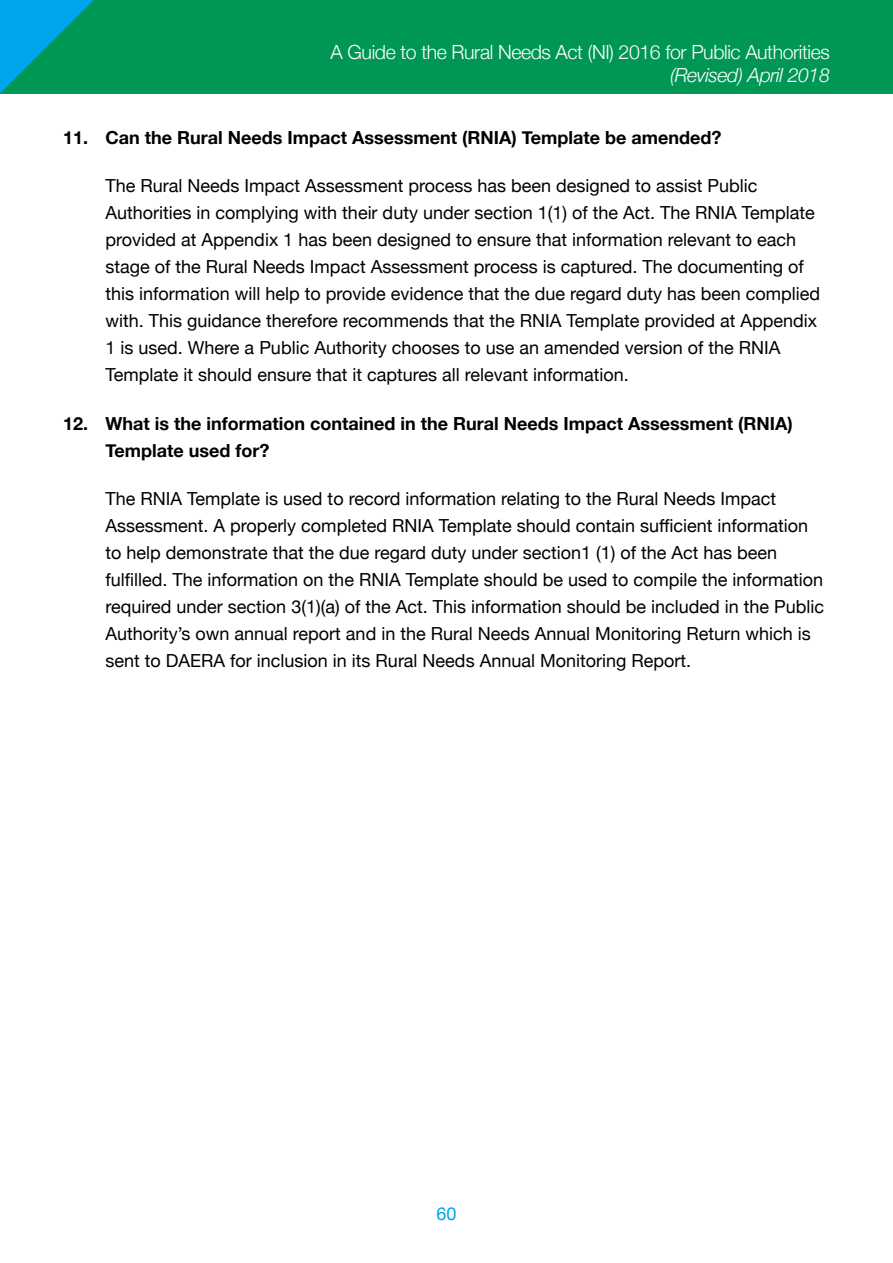
<style>
.page{position:relative;width:893px;height:1263px;background:#fff}
.page>*{position:absolute;margin:0;border:0;box-sizing:border-box;transform-origin:0 0}
.t1{font:300 19.5px "Helvetica Neue";letter-spacing:-.02em;color:#fff}
.t2{font:italic 300 19.5px "Helvetica Neue";letter-spacing:-.02em;color:#fff}
.Body_text{font:18px/27px "Helvetica Neue";color:#000}
.Body_text-2{font:700 18px/27px "Helvetica Neue";color:#000}
.t3{font:18px "Helvetica Neue";color:#00a6eb}
</style>
<div class="page">
<div style="left:0;top:0;width:893px;height:94px;background:#009754"></div>
<svg style="left:0;top:0;width:94px;height:93px"></svg>
<p class="t1" style="left:331px;top:37px;width:501px">A Guide to the Rural Needs Act (NI) 2016 for Public Authorities</p>
<p class="t2" style="left:670px;top:59px;width:161px">(Revised) April 2018</p>
<p class="Body_text-2" style="left:63px;top:125px;width:660px">11. Can the Rural Needs Impact Assessment (RNIA) Template be amended?</p>
<p class="Body_text" style="left:106px;top:173px;width:716px">The Rural Needs Impact Assessment process has been designed to assist Public Authorities in complying with their duty under section 1(1) of the Act. The RNIA Template provided at Appendix 1 has been designed to ensure that information relevant to each stage of the Rural Needs Impact Assessment process is captured. The documenting of this information will help to provide evidence that the due regard duty has been complied with. This guidance therefore recommends that the RNIA Template provided at Appendix 1 is used. Where a Public Authority chooses to use an amended version of the RNIA Template it should ensure that it captures all relevant information.</p>
<p class="Body_text-2" style="left:106px;top:410px;width:689px;text-indent:-43px">12. What is the information contained in the Rural Needs Impact Assessment (RNIA)<br>Template used for?</p>
<p class="Body_text" style="left:106px;top:486px;width:720px">The RNIA Template is used to record information relating to the Rural Needs Impact Assessment. A properly completed RNIA Template should contain sufficient information to help demonstrate that the due regard duty under section1 (1) of the Act has been fulfilled. The information on the RNIA Template should be used to compile the information required under section 3(1)(a) of the Act. This information should be included in the Public Authority’s own annual report and in the Rural Needs Annual Monitoring Return which is sent to DAERA for inclusion in its Rural Needs Annual Monitoring Report.</p>
<p class="t3" style="left:436px;top:1200px;width:22px">60</p>
</div>
